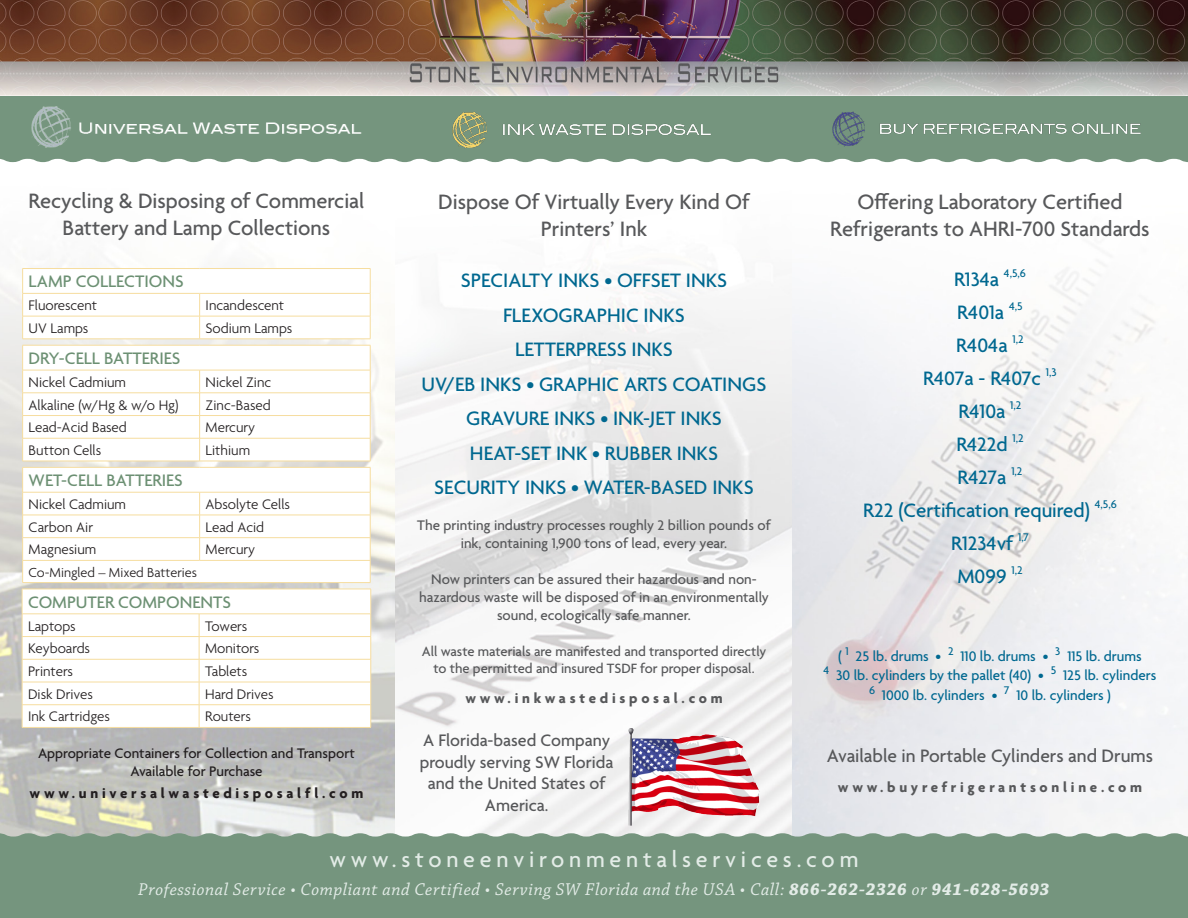
<style>
.page{position:relative;width:1188px;height:918px;background:#fff}
.page>*{position:absolute;margin:0;border:0;box-sizing:border-box;transform-origin:0 0}
.cover_slogan{font:500 24px "Agenda";letter-spacing:.2em;color:#e3ece7}
.t1{font:500 22.5px/27px "Agenda";color:#57585a;text-align:center}
.t2{font:500 21px "Agenda";color:#006890}
.t3{font:500 19.5px "Agenda";color:#57585a}
.cover_slogan-2{font:italic 18px "Chaparral Pro";letter-spacing:.03em;color:#e3ece7}
.t4{font:500 18px/21.6px "Agenda";color:#57585a;text-align:center}
.t5{font:500 18px "Agenda";color:#6c9073}
.t6{font:300 15px "Agenda";color:#231f20}
.t7{font:500 15px/18px "Agenda";color:#57585a;text-align:center}
.t8{font:500 15px "Agenda";color:#006890}
.t9{font:500 15px "Agenda";color:#231f20}
.t10{font:700 15px "Agenda";letter-spacing:.25em;color:#57585a}
.t11{font:700 15px "Agenda";letter-spacing:.25em;color:#231f20}
.t12{font:500 14.55px/17.4px "Agenda";color:#57585a;text-align:center}
.t13{font:300 14.25px "Agenda";color:#231f20}
.s1{font-weight:700}
</style>
<div class="page">
<div style="left:0;top:96px;width:1188px;height:66px;background:#75957e"></div>
<img style="left:0;top:0;width:1188px;height:96px">
<img style="left:31px;top:107px;width:332px;height:41px">
<img style="left:449px;top:111px;width:335px;height:37px">
<img style="left:832px;top:110px;width:326px;height:38px">
<img style="left:0;top:263px;width:395px;height:570px">
<hr style="left:22px;top:339px;width:178px;height:1px;background:#f6dd9f">
<hr style="left:200px;top:339px;width:170px;height:1px;background:#f6dd9f">
<hr style="left:22px;top:268px;width:178px;height:1px;background:#f6dd9f">
<hr style="left:200px;top:268px;width:170px;height:1px;background:#f6dd9f">
<svg style="left:22px;top:269px;width:349px;height:70px"></svg>
<hr style="left:200px;top:293px;width:170px;height:1px;background:#f6dd9f">
<hr style="left:22px;top:461px;width:178px;height:1px;background:#f6dd9f">
<hr style="left:200px;top:461px;width:170px;height:1px;background:#f6dd9f">
<svg style="left:22px;top:345px;width:349px;height:116px"></svg>
<hr style="left:200px;top:370px;width:170px;height:1px;background:#f6dd9f">
<svg style="left:22px;top:467px;width:349px;height:116px"></svg>
<hr style="left:22px;top:492px;width:178px;height:1px;background:#f6dd9f">
<hr style="left:200px;top:492px;width:170px;height:1px;background:#f6dd9f">
<hr style="left:22px;top:727px;width:177px;height:1px;background:#f6dd9f">
<hr style="left:199px;top:727px;width:172px;height:1px;background:#f6dd9f">
<svg style="left:22px;top:589px;width:350px;height:138px"></svg>
<hr style="left:22px;top:614px;width:177px;height:1px;background:#f6dd9f">
<hr style="left:199px;top:614px;width:172px;height:1px;background:#f6dd9f">
<img style="left:395px;top:262px;width:793px;height:571px">
<img style="left:628px;top:729px;width:131px;height:98px">
<div style="left:0;top:833px;width:1188px;height:85px;background:#75957e"></div>
<p class="t1" style="left:29px;top:189px;width:337px">Recycling &amp; Disposing of Commercial<br>Battery and Lamp Collections</p>
<p class="t5" style="left:29px;top:272px;width:157px">LAMP COLLECTIONS</p>
<p class="t6" style="left:29px;top:297px;width:70px">Fluorescent</p>
<p class="t6" style="left:206px;top:297px;width:80px">Incandescent</p>
<p class="t6" style="left:29px;top:320px;width:61px">UV Lamps</p>
<p class="t6" style="left:206px;top:320px;width:88px">Sodium Lamps</p>
<p class="t5" style="left:29px;top:349px;width:153px">DRY-CELL BATTERIES</p>
<p class="t6" style="left:29px;top:374px;width:99px">Nickel Cadmium</p>
<p class="t6" style="left:206px;top:374px;width:67px">Nickel Zinc</p>
<p class="t6" style="left:29px;top:397px;width:151px">Alkaline (w/Hg &amp; w/o Hg)</p>
<p class="t6" style="left:206px;top:397px;width:67px">Zinc-Based</p>
<p class="t6" style="left:29px;top:419px;width:100px">Lead-Acid Based</p>
<p class="t6" style="left:206px;top:419px;width:51px">Mercury</p>
<p class="t6" style="left:29px;top:442px;width:74px">Button Cells</p>
<p class="t6" style="left:206px;top:442px;width:46px">Lithium</p>
<p class="t5" style="left:29px;top:471px;width:156px">WET-CELL BATTERIES</p>
<p class="t6" style="left:29px;top:496px;width:99px">Nickel Cadmium</p>
<p class="t6" style="left:206px;top:496px;width:86px">Absolyte Cells</p>
<p class="t6" style="left:29px;top:519px;width:66px">Carbon Air</p>
<p class="t6" style="left:206px;top:519px;width:60px">Lead Acid</p>
<p class="t6" style="left:29px;top:542px;width:69px">Magnesium</p>
<p class="t6" style="left:206px;top:542px;width:51px">Mercury</p>
<p class="t13" style="left:29px;top:564px;width:170px">Co-Mingled – Mixed Batteries</p>
<p class="t5" style="left:28px;top:592px;width:204px">COMPUTER COMPONENTS</p>
<p class="t6" style="left:28px;top:618px;width:49px">Laptops</p>
<p class="t6" style="left:205px;top:618px;width:44px">Towers</p>
<p class="t6" style="left:28px;top:640px;width:64px">Keyboards</p>
<p class="t6" style="left:205px;top:640px;width:56px">Monitors</p>
<p class="t6" style="left:28px;top:663px;width:46px">Printers</p>
<p class="t6" style="left:205px;top:663px;width:44px">Tablets</p>
<p class="t6" style="left:28px;top:686px;width:66px">Disk Drives</p>
<p class="t6" style="left:205px;top:686px;width:70px">Hard Drives</p>
<p class="t6" style="left:28px;top:709px;width:83px">Ink Cartridges</p>
<p class="t6" style="left:205px;top:709px;width:47px">Routers</p>
<p class="t9" style="left:38px;top:745px;width:318px">Appropriate Containers for Collection and Transport</p>
<p class="t9" style="left:130px;top:763px;width:134px">Available for Purchase</p>
<p class="t11" style="left:30px;top:785px;width:335px">www.universalwastedisposalfl.com</p>
<p class="t1" style="left:438px;top:190px;width:313px">Dispose Of Virtually Every Kind Of<br>Printers’ Ink</p>
<p class="t2" style="left:461px;top:269px;width:268px">SPECIALTY INKS • OFFSET INKS</p>
<p class="t2" style="left:503px;top:304px;width:183px">FLEXOGRAPHIC INKS</p>
<p class="t2" style="left:515px;top:338px;width:159px">LETTERPRESS INKS</p>
<p class="t2" style="left:422px;top:373px;width:346px">UV/EB INKS • GRAPHIC ARTS COATINGS</p>
<p class="t2" style="left:466px;top:407px;width:257px">GRAVURE INKS • INK-JET INKS</p>
<p class="t2" style="left:470px;top:442px;width:250px">HEAT-SET INK • RUBBER INKS</p>
<p class="t2" style="left:434px;top:476px;width:321px">SECURITY INKS • WATER-BASED INKS</p>
<p class="t7" style="left:417px;top:517px;width:355px">The printing industry processes roughly 2 billion pounds of ink, containing 1,900 tons of lead, every year.</p>
<p class="t7" style="left:419px;top:571px;width:351px">Now printers can be assured their hazardous and non&shy;hazardous waste will be disposed of in an environmentally sound, ecologically safe manner.</p>
<p class="t12" style="left:422px;top:643px;width:346px">All waste materials are manifested and transported directly to the permitted and insured TSDF for proper disposal.</p>
<p class="t10" style="left:465px;top:690px;width:259px">www.inkwastedisposal.com</p>
<p class="t4" style="left:420px;top:731px;width:195px">A Florida-based Company proudly serving SW Florida and the United States of<br>America.</p>
<p class="t1" style="left:857px;top:190px;width:267px">Offering Laboratory Certified</p>
<p class="t1" style="left:830px;top:217px;width:321px">Refrigerants to AHRI-700 Standards</p>
<p class="t2" style="left:954px;top:268px;width:73px">R134a <sup>4,5,6</sup></p>
<p class="t2" style="left:957px;top:301px;width:67px">R401a <sup>4,5</sup></p>
<p class="t2" style="left:956px;top:334px;width:69px">R404a <sup>1,2</sup></p>
<p class="t2" style="left:923px;top:367px;width:135px">R407a - R407c <sup>1,3</sup></p>
<p class="t2" style="left:959px;top:400px;width:64px">R410a <sup>1,2</sup></p>
<p class="t2" style="left:956px;top:433px;width:69px">R422d <sup>1,2</sup></p>
<p class="t2" style="left:957px;top:466px;width:67px">R427a <sup>1,2</sup></p>
<p class="t2" style="left:863px;top:499px;width:255px">R22 (Certification required) <sup>4,5,6</sup></p>
<p class="t2" style="left:951px;top:532px;width:79px">R1234vf <sup>1,7</sup></p>
<p class="t2" style="left:957px;top:565px;width:67px">M099 <sup>1,2</sup></p>
<p class="t8" style="left:838px;top:648px;width:305px">( <sup>1</sup> 25 lb. drums • <sup>2</sup> 110 lb. drums • <sup>3</sup> 115 lb. drums</p>
<p class="t8" style="left:823px;top:667px;width:335px"><sup>4</sup> 30 lb. cylinders by the pallet (40) • <sup>5</sup> 125 lb. cylinders</p>
<p class="t8" style="left:869px;top:687px;width:243px"><sup>6</sup> 1000 lb. cylinders • <sup>7</sup> 10 lb. cylinders )</p>
<p class="t3" style="left:827px;top:745px;width:328px">Available in Portable Cylinders and Drums</p>
<p class="t10" style="left:838px;top:779px;width:306px">www.buyrefrigerantsonline.com</p>
<p class="cover_slogan" style="left:330px;top:847px;width:530px">www.stoneenvironmentalservices.com</p>
<p class="cover_slogan-2" style="left:138px;top:880px;width:913px">Professional Service • Compliant and Certified • Serving SW Florida and the USA • Call: <span class="s1">866-262-2326</span> or <span class="s1">941-628-5693</span></p>
</div>
